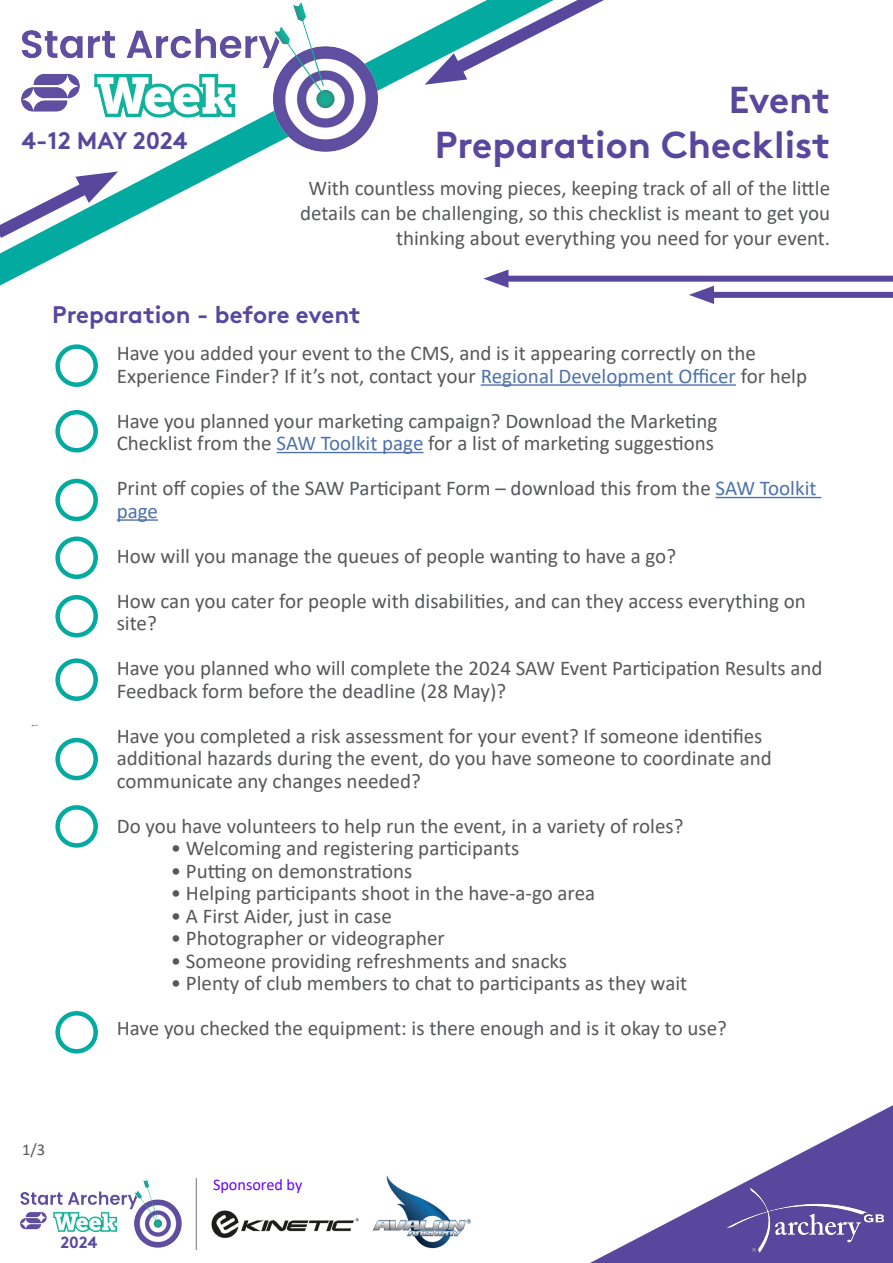
<style>
.page{position:relative;width:893px;height:1263px;background:#fff}
.page>*{position:absolute;margin:0;border:0;box-sizing:border-box;transform-origin:0 0}
.t1{font:700 37.5px/45px "Brown Pro";color:#58489d;text-align:right}
.t2{font:700 24px "Brown Pro";color:#58489d}
.t3{font:21px/22.5px "Calibri";color:#57585a}
.t4{font:16.5px "Calibri";color:#57585a}
.t5{font:16.2px "Calibri";color:#6804f0}
.t6{font:700 16.2px "Brown Pro";color:#58489d}
.s1{color:#4d72ac}
</style>
<div class="page">
<svg style="left:0;top:2px;width:560px;height:286px"></svg>
<img style="left:22px;top:3px;width:358px;height:152px">
<svg style="left:0;top:166px;width:118px;height:83px"></svg>
<svg style="left:425px;top:0;width:179px;height:90px"></svg>
<svg style="left:590px;top:1105px;width:303px;height:158px"></svg>
<img style="left:705px;top:1149px;width:188px;height:114px">
<div style="left:498px;top:276px;width:395px;height:6px;background:#58489d"></div>
<svg style="left:483px;top:269px;width:25px;height:19px"></svg>
<div style="left:704px;top:292px;width:189px;height:6px;background:#58489d"></div>
<svg style="left:689px;top:286px;width:25px;height:18px"></svg>
<hr style="left:196px;top:1178px;width:1px;height:72px;background:#939598">
<img style="left:21px;top:1180px;width:161px;height:68px">
<img style="left:373px;top:1175px;width:98px;height:74px">
<img style="left:211px;top:1210px;width:148px;height:28px">
<hr style="left:481px;top:384px;width:255px;height:2px;background:#4d72ac">
<hr style="left:276px;top:452px;width:147px;height:1px;background:#4d72ac">
<hr style="left:715px;top:497px;width:106px;height:1px;background:#4d72ac">
<hr style="left:117px;top:519px;width:41px;height:2px;background:#4d72ac">
<div style="left:55px;top:344px;width:43px;height:43px;border:4px solid #03aaa0;border-radius:50%"></div>
<div style="left:55px;top:410px;width:43px;height:42px;border:4px solid #03aaa0;border-radius:50%"></div>
<div style="left:55px;top:479px;width:43px;height:42px;border:4px solid #03aaa0;border-radius:50%"></div>
<div style="left:55px;top:536px;width:43px;height:43px;border:4px solid #03aaa0;border-radius:50%"></div>
<div style="left:55px;top:595px;width:43px;height:42px;border:4px solid #03aaa0;border-radius:50%"></div>
<div style="left:55px;top:658px;width:43px;height:43px;border:4px solid #03aaa0;border-radius:50%"></div>
<div style="left:55px;top:738px;width:43px;height:42px;border:4px solid #03aaa0;border-radius:50%"></div>
<div style="left:55px;top:805px;width:43px;height:43px;border:4px solid #03aaa0;border-radius:50%"></div>
<div style="left:55px;top:1011px;width:43px;height:42px;border:4px solid #03aaa0;border-radius:50%"></div>
<p class="t2" style="left:22px;top:121px;width:167px">4-12 MAY 2024</p>
<p class="t1" style="left:435px;top:73px;width:397px">Event<br>Preparation Checklist</p>
<p class="t3" style="left:300px;top:175px;width:532px;line-height:25.2px;text-align:right">With countless moving pieces, keeping track of all of the little details can be challenging, so this checklist is meant to get you thinking about everything you need for your event.</p>
<p class="t2" style="left:52px;top:295px;width:310px">Preparation - before event</p>
<p class="t3" style="left:117px;top:341px;width:692px">Have you added your event to the CMS, and is it appearing correctly on the<br>Experience Finder? If it’s not, contact your <span class="s1">Regional Development Officer</span> for help</p>
<p class="t3" style="left:117px;top:409px;width:602px">Have you planned your marketing campaign? Download the Marketing<br>Checklist from the <span class="s1">SAW Toolkit page</span> for a list of marketing suggestions</p>
<p class="t3" style="left:117px;top:476px;width:701px">Print off copies of the SAW Participant Form – download this from the <span class="s1">SAW Toolkit page</span></p>
<p class="t3" style="left:117px;top:544px;width:561px">How will you manage the queues of people wanting to have a go?</p>
<p class="t3" style="left:117px;top:589px;width:690px">How can you cater for people with disabilities, and can they access everything on site?</p>
<p class="t3" style="left:117px;top:656px;width:707px">Have you planned who will complete the 2024 SAW Event Participation Results and<br>Feedback form before the deadline (28 May)?</p>
<p class="t3" style="left:117px;top:724px;width:656px">Have you completed a risk assessment for your event? If someone identifies additional hazards during the event, do you have someone to coordinate and communicate any changes needed?</p>
<p class="t3" style="left:117px;top:814px;width:568px">Do you have volunteers to help run the event, in a variety of roles?</p>
<p class="t3" style="left:171px;top:836px;width:350px">• Welcoming and registering participants</p>
<p class="t3" style="left:171px;top:859px;width:243px">• Putting on demonstrations</p>
<p class="t3" style="left:171px;top:881px;width:426px">• Helping participants shoot in the have-a-go area</p>
<p class="t3" style="left:171px;top:904px;width:223px">• A First Aider, just in case</p>
<p class="t3" style="left:171px;top:926px;width:276px">• Photographer or videographer</p>
<p class="t3" style="left:171px;top:949px;width:398px">• Someone providing refreshments and snacks</p>
<p class="t3" style="left:171px;top:971px;width:518px">• Plenty of club members to chat to participants as they wait</p>
<p class="t3" style="left:117px;top:1016px;width:612px">Have you checked the equipment: is there enough and is it okay to use?</p>
<p class="t4" style="left:22px;top:1138px;width:25px">1/3</p>
<p class="t6" style="left:60px;top:1229px;width:38px">2024</p>
<p class="t5" style="left:213px;top:1173px;width:91px">Sponsored by</p>
</div>
